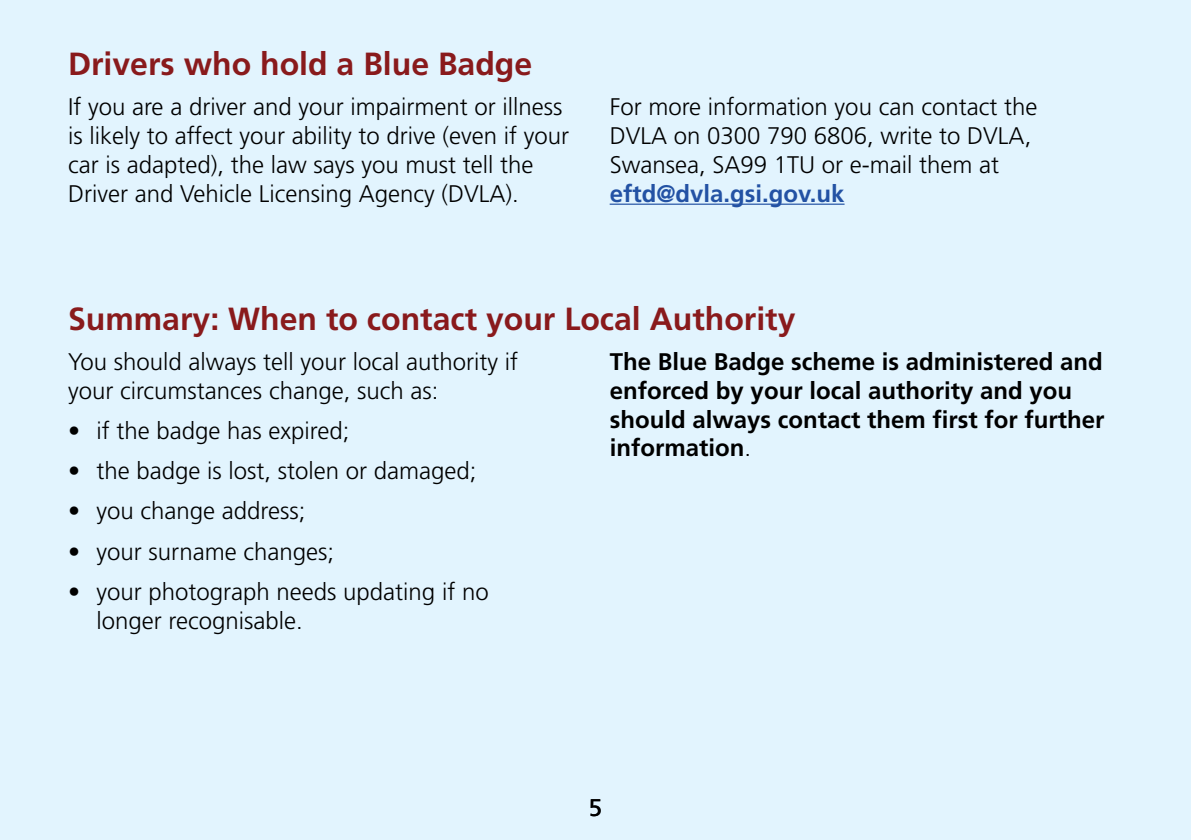
<style>
.page{position:relative;width:1191px;height:840px;background:#fff}
.page>*{position:absolute;margin:0;border:0;box-sizing:border-box;transform-origin:0 0}
.H2_Sub_Heading_Spanned{font:700 32px "Frutiger LT Std";color:#891a1c}
.Body_Text_Black_3mm{font:300 24px/28.8px "Frutiger LT Std";color:#000}
.Bullets_2mm{font:300 24px/28.8px "Frutiger LT Std";color:#000}
.Body_Text_Black_3mm-2{font:700 24px/28.8px "Frutiger LT Std";color:#000}
.Body_Text_2mm{font:300 24px/28.8px "Frutiger LT Std";color:#000}
.t1{font:24px "Frutiger LT Std";color:#000}
.s1{font-weight:700;color:#2352a4}
.s2{font-weight:300}
</style>
<div class="page">
<div style="left:0;top:0;width:1191px;height:839px;background:#e2f4fe"></div>
<hr style="left:609px;top:203px;width:235px;height:2px;background:#2352a4">
<h2 class="H2_Sub_Heading_Spanned" style="left:68px;top:45px;width:466px">Drivers who hold a Blue Badge</h2>
<p class="Body_Text_Black_3mm" style="left:68px;top:93px;width:502px">If you are a driver and your impairment or illness is likely to affect your ability to drive (even if your car is adapted), the law says you must tell the Driver and Vehicle Licensing Agency (DVLA).</p>
<p class="Body_Text_Black_3mm" style="left:609px;top:93px;width:429px">For more information you can contact the DVLA on 0300 790 6806, write to DVLA, Swansea, SA99 1TU or e-mail them at <span class="s1">eftd@dvla.gsi.gov.uk</span></p>
<h2 class="H2_Sub_Heading_Spanned" style="left:68px;top:299px;width:729px">Summary: When to contact your Local Authority</h2>
<p class="Body_Text_2mm" style="left:68px;top:347px;width:451px">You should always tell your local authority if your circumstances change, such as:</p>
<p class="Bullets_2mm" style="left:68px;top:416px;width:283px">• if the badge has expired;</p>
<p class="Bullets_2mm" style="left:68px;top:456px;width:410px">• the badge is lost, stolen or damaged;</p>
<p class="Bullets_2mm" style="left:68px;top:496px;width:239px">• you change address;</p>
<p class="Bullets_2mm" style="left:68px;top:537px;width:268px">• your surname changes;</p>
<p class="Bullets_2mm" style="left:96px;top:577px;width:394px;text-indent:-28px">• your photograph needs updating if no longer recognisable.</p>
<p class="Body_Text_Black_3mm-2" style="left:609px;top:347px;width:496px">The Blue Badge scheme is administered and enforced by your local authority and you should always contact them first for further information<span class="s2">.</span></p>
<p class="t1" style="left:589px;top:788px;width:15px">5</p>
<p class="t1" style="left:589px;top:793px;width:15px">5</p>
</div>
